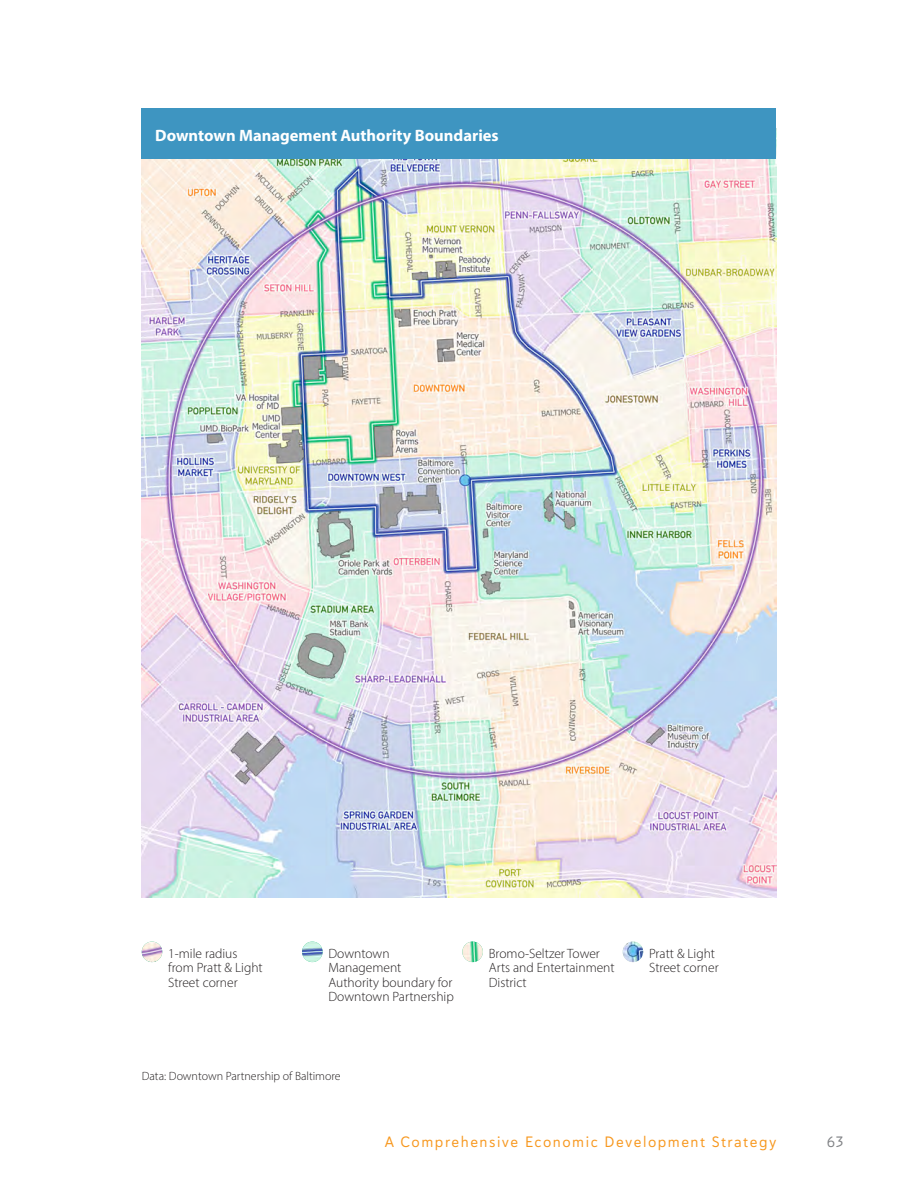
<style>
.page{position:relative;width:918px;height:1188px;background:#fff}
.page>*{position:absolute;margin:0;border:0;box-sizing:border-box;transform-origin:0 0}
.app7-strat1{font:700 16.5px "Myriad Pro";color:#fff}
.t1{font:15px "Haboro Soft Nor Reg";letter-spacing:.1em;color:#f7971d}
.t2{font:15px "Haboro Soft Nor Reg";color:#808285}
.app6-legend{font:300 13.5px/14.5px "Myriad Pro";color:#231f20}
.app7-notes{font:300 12px "Myriad Pro";color:#231f20}
</style>
<div class="page">
<img style="left:141px;top:128px;width:635px;height:770px">
<div style="left:142px;top:108px;width:634px;height:50px;background:#3e95c1"></div>
<img style="left:142px;top:942px;width:20px;height:20px;border-radius:10px">
<img style="left:302px;top:942px;width:21px;height:20px;border-radius:10px">
<img style="left:462px;top:942px;width:21px;height:20px;border-radius:10px">
<img style="left:623px;top:942px;width:20px;height:20px;border-radius:10px">
<p class="app7-strat1" style="left:155px;top:124px;width:345px">Downtown Management Authority Boundaries</p>
<p class="app6-legend" style="left:168px;top:946px;width:96px">1-mile radius from Pratt &amp; Light<br>Street corner</p>
<p class="app6-legend" style="left:328px;top:946px;width:127px">Downtown<br>Management<br>Authority boundary for<br>Downtown Partnership</p>
<p class="app6-legend" style="left:489px;top:946px;width:127px">Bromo-Seltzer Tower<br>Arts and Entertainment<br>District</p>
<p class="app6-legend" style="left:649px;top:946px;width:71px">Pratt &amp; Light<br>Street corner</p>
<p class="app7-notes" style="left:142px;top:1069px;width:201px">Data: Downtown Partnership of Baltimore</p>
<p class="t1" style="left:385px;top:1132px;width:393px">A Comprehensive Economic Development Strategy</p>
<p class="t2" style="left:827px;top:1132px;width:18px">63</p>
</div>
